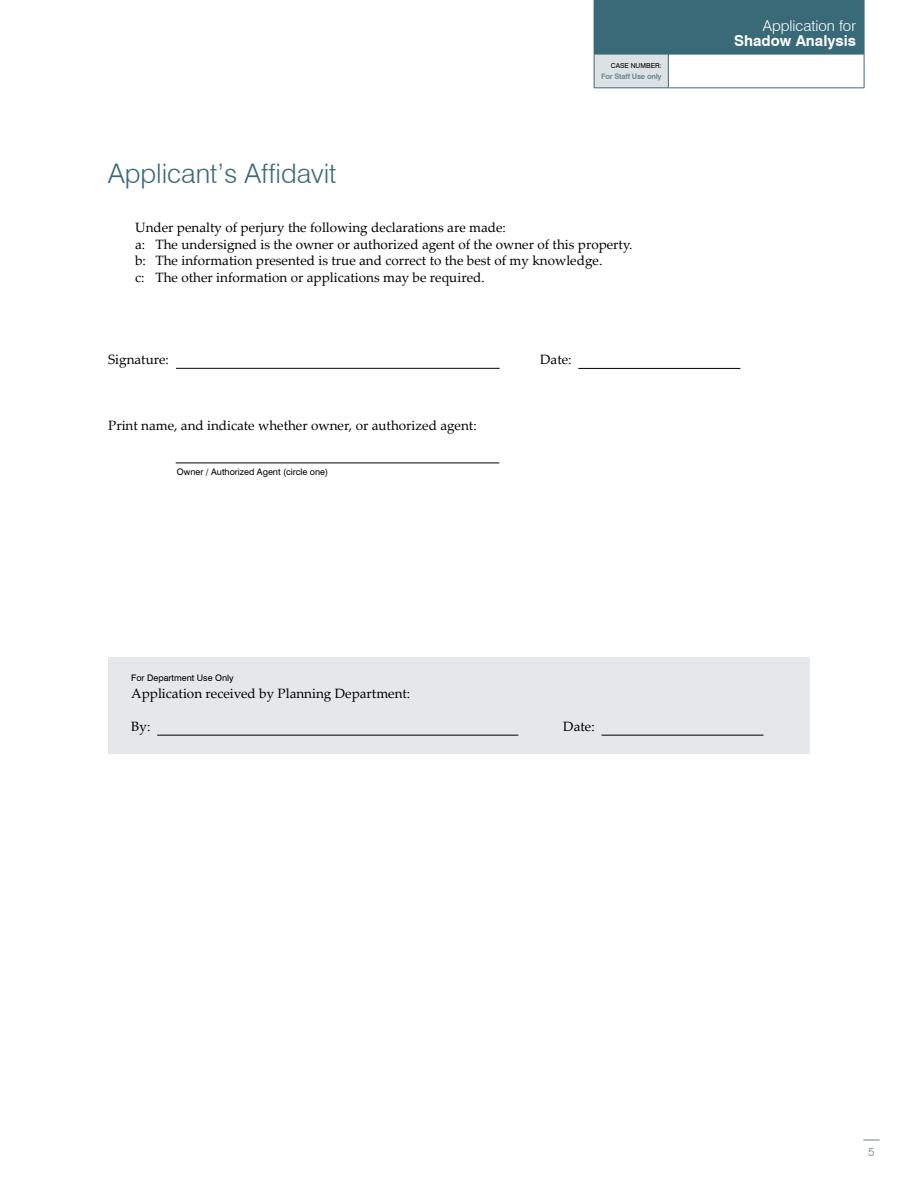
<style>
.page{position:relative;width:918px;height:1188px;background:#fff}
.page>*{position:absolute;margin:0;border:0;box-sizing:border-box;transform-origin:0 0}
.t1{font:300 27px "Swiss 721 BT";color:#396a77}
.t2{font:300 15px "Swiss 721 BT";color:#fff}
.t3{font:700 15px "Swiss 721 BT";color:#fff}
.t4{font:13.5px/16.5px "Palatino Linotype";color:#000}
.t5{font:9px "Swiss 721 BT";color:#000}
.t6{font:700 7.5px "Swiss 721 BT";letter-spacing:-.025em;color:#6b8b97}
.t7{font:6.9px "Swiss 721 BT";color:#000}
</style>
<div class="page">
<div style="left:594px;top:0;width:270px;height:54px;background:#396a77"></div>
<div style="left:594px;top:54px;width:74px;height:34px;background:#dce1e4"></div>
<hr style="left:864px;top:0;width:1px;height:54px;background:#396a77">
<hr style="left:594px;top:54px;width:1px;height:34px;background:#396a77">
<hr style="left:594px;top:54px;width:74px;height:1px;background:#396a77">
<hr style="left:594px;top:88px;width:74px;height:1px;background:#396a77">
<hr style="left:668px;top:54px;width:1px;height:34px;background:#396a77">
<hr style="left:668px;top:54px;width:196px;height:1px;background:#396a77">
<hr style="left:864px;top:54px;width:1px;height:34px;background:#396a77">
<hr style="left:668px;top:88px;width:196px;height:1px;background:#396a77">
<svg style="left:863px;top:1139px;width:17px;height:2px"></svg>
<hr style="left:176px;top:368px;width:324px;height:1px;background:#000">
<hr style="left:578px;top:368px;width:162px;height:1px;background:#000">
<hr style="left:176px;top:463px;width:323px;height:1px;background:#000">
<div style="left:108px;top:658px;width:702px;height:96px;background:#e6e7e8"></div>
<hr style="left:157px;top:735px;width:361px;height:1px;background:#000">
<hr style="left:602px;top:735px;width:162px;height:1px;background:#000">
<p class="t7" style="left:611px;top:62px;width:52px">CASE NUMBER:</p>
<p class="t6" style="left:601px;top:72px;width:62px">For Staff Use only</p>
<h1 class="t1" style="left:108px;top:157px;width:230px">Applicant’s Affidavit</h1>
<p class="t4" style="left:135px;top:219px;width:499px">Under penalty of perjury the following declarations are made:<br>a: The undersigned is the owner or authorized agent of the owner of this property. b: The information presented is true and correct to the best of my knowledge.<br>c: The other information or applications may be required.</p>
<p class="t4" style="left:108px;top:351px;width:62px">Signature:</p>
<p class="t4" style="left:540px;top:351px;width:33px">Date:</p>
<p class="t4" style="left:108px;top:417px;width:370px">Print name, and indicate whether owner, or authorized agent:</p>
<p class="t5" style="left:177px;top:466px;width:153px">Owner / Authorized Agent (circle one)</p>
<p class="t2" style="left:763px;top:17px;width:95px">Application for</p>
<p class="t3" style="left:734px;top:32px;width:123px">Shadow Analysis</p>
<p class="t5" style="left:131px;top:673px;width:104px">For Department Use Only</p>
<p class="t4" style="left:131px;top:684px;width:281px">Application received by Planning Department:</p>
<p class="t4" style="left:131px;top:717px;width:21px">By:</p>
<p class="t4" style="left:563px;top:717px;width:33px">Date:</p>
</div>
